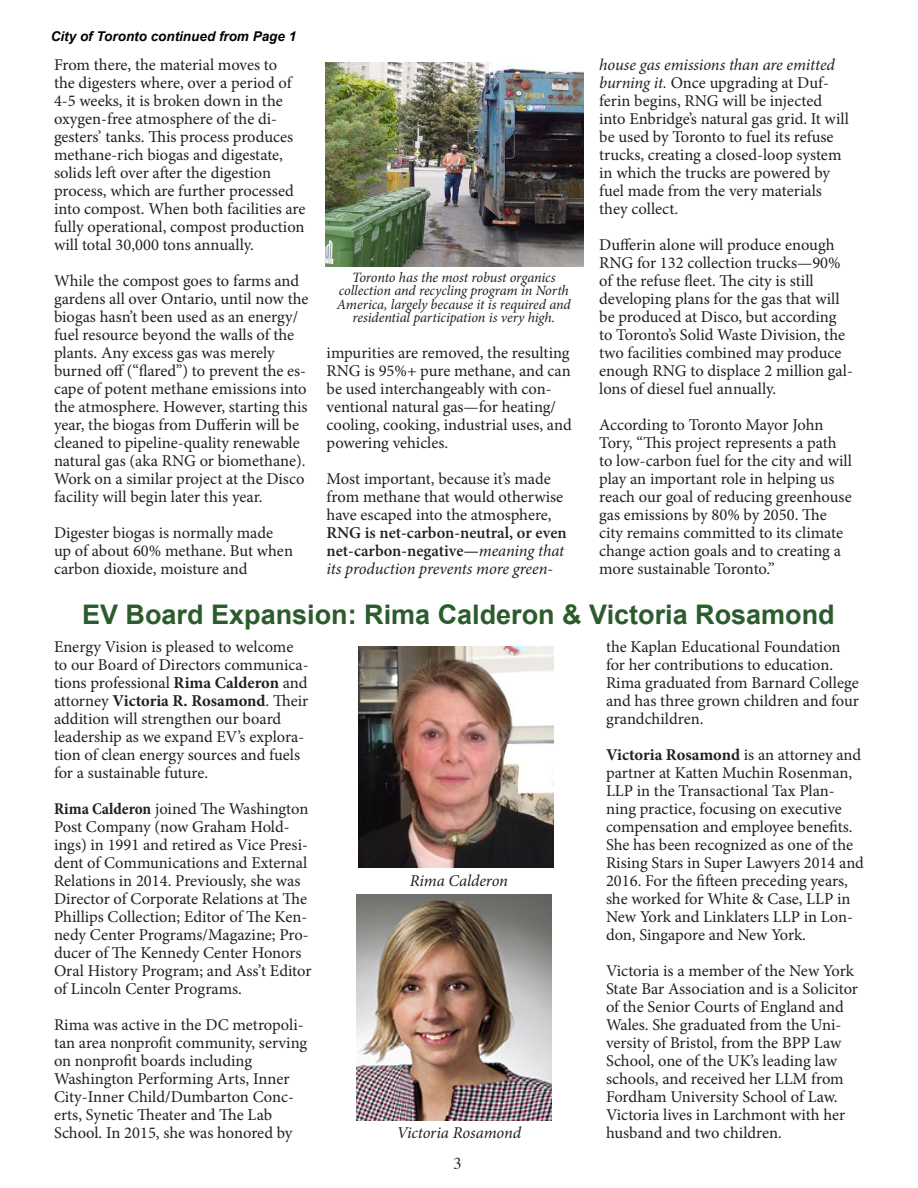
<style>
.page{position:relative;width:918px;height:1188px;background:#fff}
.page>*{position:absolute;margin:0;border:0;box-sizing:border-box;transform-origin:0 0}
.t1{font:700 27px "Arial";color:#2c5c2d}
.t2{font:16.5px/18px "Minion Pro";color:#231f20}
.t3{font:italic 16.5px "Minion Pro";letter-spacing:-.005em;color:#231f20}
.t4{font:16.5px "Times";color:#231f20}
.t5{font:italic 14.25px/13.5px "Minion Pro";letter-spacing:-.01em;color:#231f20;text-align:center}
.t6{font:italic 700 13.5px "Arial";color:#030001}
.s1{font-weight:600}
.s2{font-weight:600;font-style:italic}
.s3{font-style:italic}
.s4{font-weight:700}
.s5{font-weight:700;font-stretch:condensed}
</style>
<div class="page">
<img style="left:359px;top:647px;width:195px;height:220px">
<img style="left:356px;top:895px;width:196px;height:225px">
<img style="left:325px;top:63px;width:258px;height:204px">
<p class="t6" style="left:51px;top:27px;width:247px">City of Toronto continued from Page 1</p>
<p class="t2" style="left:54px;top:56px;width:253px">From there, the material moves to<br>the digesters where, over a period of 4-5 weeks, it is broken down in the oxygen-free atmosphere of the di&shy;gesters’ tanks. This process produces methane-rich biogas and digestate, solids left over after the digestion process, which are further processed into compost. When both facilities are fully operational, compost production will total 30,000 tons annually.</p>
<p class="t2" style="left:54px;top:272px;width:256px">While the compost goes to farms and gardens all over Ontario, until now the biogas hasn’t been used as an energy/ fuel resource beyond the walls of the plants. Any excess gas was merely burned off (“flared”) to prevent the es&shy;cape of potent methane emissions into the atmosphere. However, starting this year, the biogas from Dufferin will be cleaned to pipeline-quality renewable natural gas (aka RNG or biomethane).<br>Work on a similar project at the Disco facility will begin later this year.</p>
<p class="t2" style="left:54px;top:524px;width:241px">Digester biogas is normally made up of about 60% methane. But when carbon dioxide, moisture and</p>
<p class="t5" style="left:337px;top:270px;width:235px">Toronto has the most robust organics collection and recycling program in North America, largely because it is required and residential participation is very high.</p>
<p class="t2" style="left:327px;top:344px;width:245px">impurities are removed, the resulting</p>
<p class="t2" style="left:327px;top:362px;width:247px">RNG is 95%+ pure methane, and can be used interchangeably with con&shy;ventional natural gas—for heating/ cooling, cooking, industrial uses, and powering vehicles.</p>
<p class="t2" style="left:327px;top:470px;width:242px">Most important, because it’s made from methane that would otherwise have escaped into the atmosphere, <span class="s1">RNG is net-carbon-neutral, or even net-carbon-negative</span><span class="s2">—</span><span class="s3">meaning that its production prevents more green-</span></p>
<p class="t2" style="left:599px;top:56px;width:251px"><span class="s3">house gas emissions than are emitted burning it.</span> Once upgrading at Duf&shy;ferin begins, RNG will be injected into Enbridge’s natural gas grid. It will be used by Toronto to fuel its refuse trucks, creating a closed-loop system in which the trucks are powered by fuel made from the very materials they collect.</p>
<p class="t2" style="left:599px;top:236px;width:255px">Dufferin alone will produce enough RNG for 132 collection trucks—90% of the refuse fleet. The city is still developing plans for the gas that will be produced at Disco, but according to Toronto’s Solid Waste Division, the two facilities combined may produce enough RNG to displace 2 million gal&shy;lons of diesel fuel annually.</p>
<p class="t2" style="left:599px;top:416px;width:254px">According to Toronto Mayor John Tory, “This project represents a path to low-carbon fuel for the city and will play an important role in helping us reach our goal of reducing greenhouse gas emissions by 80% by 2050. The city remains committed to its climate change action goals and to creating a more sustainable Toronto.”</p>
<p class="t1" style="left:82px;top:597px;width:754px">EV Board Expansion: Rima Calderon &amp; Victoria Rosamond</p>
<p class="t2" style="left:54px;top:638px;width:256px">Energy Vision is pleased to welcome to our Board of Directors communica&shy;tions professional <span class="s4">Rima Calderon</span> and attorney <span class="s4">Victoria R. Rosamond</span>. Their addition will strengthen our board leadership as we expand EV’s explora&shy;tion of clean energy sources and fuels for a sustainable future.</p>
<p class="t2" style="left:54px;top:800px;width:259px"><span class="s5">Rima Calderon</span> joined The Washington Post Company (now Graham Hold&shy;ings) in 1991 and retired as Vice Presi&shy;dent of Communications and External Relations in 2014. Previously, she was Director of Corporate Relations at The Phillips Collection; Editor of The Ken&shy;nedy Center Programs/Magazine; Pro&shy;ducer of The Kennedy Center Honors Oral History Program; and Ass’t Editor of Lincoln Center Programs.</p>
<p class="t2" style="left:54px;top:1016px;width:255px">Rima was active in the DC metropoli&shy;tan area nonprofit community, serving on nonprofit boards including</p>
<p class="t2" style="left:54px;top:1070px;width:237px">Washington Performing Arts, Inner</p>
<p class="t2" style="left:54px;top:1088px;width:242px">City-Inner Child/Dumbarton Conc-</p>
<p class="t2" style="left:54px;top:1106px;width:240px">erts, Synetic Theater and The Lab<br>School. In 2015, she was honored by</p>
<p class="t3" style="left:410px;top:870px;width:100px">Rima Calderon</p>
<p class="t3" style="left:397px;top:1122px;width:126px">Victoria Rosamond</p>
<p class="t4" style="left:453px;top:1148px;width:10px">3</p>
<p class="t2" style="left:606px;top:638px;width:255px">the Kaplan Educational Foundation for her contributions to education.<br>Rima graduated from Barnard College and has three grown children and four grandchildren.</p>
<p class="t2" style="left:606px;top:746px;width:260px"><span class="s4">Victoria Rosamond</span> is an attorney and partner at Katten Muchin Rosenman, LLP in the Transactional Tax Plan&shy;ning practice, focusing on executive compensation and employee benefits.<br>She has been recognized as one of the Rising Stars in Super Lawyers 2014 and 2016. For the fifteen preceding years, she worked for White &amp; Case, LLP in New York and Linklaters LLP in Lon&shy;don, Singapore and New York.</p>
<p class="t2" style="left:606px;top:962px;width:254px">Victoria is a member of the New York State Bar Association and is a Solicitor of the Senior Courts of England and Wales. She graduated from the Uni&shy;versity of Bristol, from the BPP Law School, one of the UK’s leading law schools, and received her LLM from Fordham University School of Law.<br>Victoria lives in Larchmont with her husband and two children.</p>
</div>
